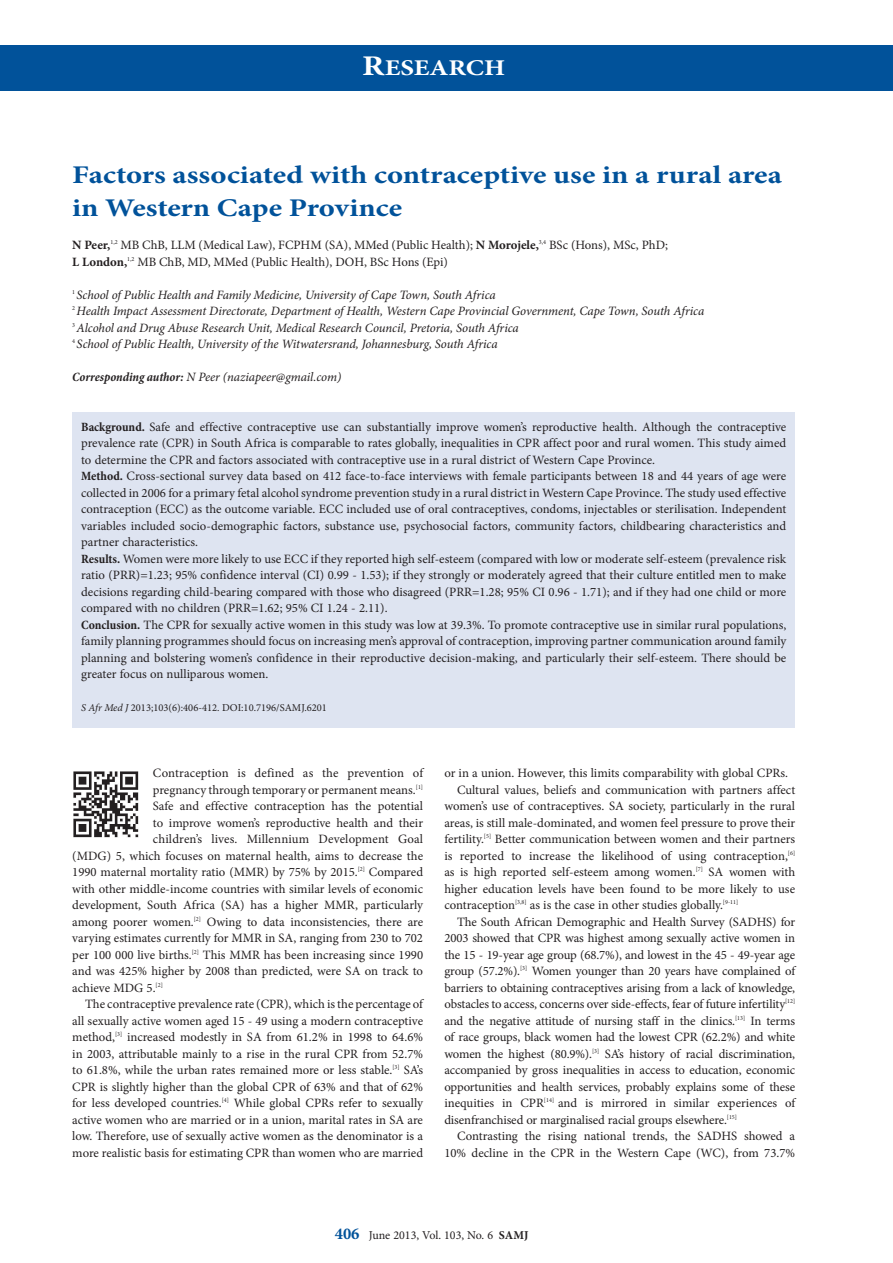
<style>
.page{position:relative;width:893px;height:1263px;background:#fff}
.page>*{position:absolute;margin:0;border:0;box-sizing:border-box;transform-origin:0 0}
.A_HEAD{font:700 25.5px/33px "Minion Pro";color:#01529a;scale:1.2 1}
.t1{font:700 22.5px "Minion Pro";color:#fff;scale:1.2 1}
.BODY_TEXT_1ST_PARAGR{font:12.75px/16.5px "Minion Pro";color:#231f20;text-align:justify}
.BODY_TEXT_INDENT{font:12.75px/16.5px "Minion Pro";letter-spacing:-.005em;color:#231f20;text-align:justify}
.AUTHORS_DETAILS{font:italic 12.75px "Minion Pro";letter-spacing:-.01em;color:#231f20}
.AUTHORS_NAME_UNDER_A{font:12.75px/16.5px "Minion Pro";color:#231f20}
.CORRESPONDING_AUTHOR{font:italic 12.75px "Minion Pro";letter-spacing:-.005em;color:#231f20}
.t2{font:12px "Minion Pro";color:#231f20}
.S_AFR_MED{font:10.5px "Minion Pro";color:#231f20}
.s1{font-size:28.5px}
.s2{font-weight:700}
.s3{font-weight:700;font-stretch:condensed}
.s4{font-style:italic}
.s5{font-weight:700;font-size:16.5px;color:#01529a}
</style>
<div class="page">
<div style="left:0;top:45px;width:893px;height:45px;background:#01529a"></div>
<div style="left:73px;top:412px;width:722px;height:316px;background:#dee4f1"></div>
<img style="left:73px;top:771px;width:66px;height:66px">
<h2 class="t1" style="left:362px;top:52px;width:121px"><span class="s1">R</span>ESEARCH</h2>
<h1 class="A_HEAD" style="left:72px;top:158px;width:593px">Factors associated with contraceptive use in a rural area in Western Cape Province</h1>
<p class="AUTHORS_NAME_UNDER_A" style="left:72px;top:237px;width:597px"><span class="s2">N Peer,</span><sup>1,2</sup> MB ChB, LLM (Medical Law), FCPHM (SA), MMed (Public Health); <span class="s2">N Morojele,</span><sup>3,4</sup> BSc (Hons), MSc, PhD;<br><span class="s2">L London,</span><sup>1,2</sup> MB ChB, MD, MMed (Public Health), DOH, BSc Hons (Epi)</p>
<p class="AUTHORS_DETAILS" style="left:72px;top:286px;width:425px"><sup>1</sup> School of Public Health and Family Medicine, University of Cape Town, South Africa</p>
<p class="AUTHORS_DETAILS" style="left:72px;top:302px;width:633px"><sup>2</sup> Health Impact Assessment Directorate, Department of Health, Western Cape Provincial Government, Cape Town, South Africa</p>
<p class="AUTHORS_DETAILS" style="left:72px;top:319px;width:448px"><sup>3</sup> Alcohol and Drug Abuse Research Unit, Medical Research Council, Pretoria, South Africa</p>
<p class="AUTHORS_DETAILS" style="left:72px;top:335px;width:427px"><sup>4</sup> School of Public Health, University of the Witwatersrand, Johannesburg, South Africa</p>
<p class="CORRESPONDING_AUTHOR" style="left:72px;top:368px;width:271px"><span class="s3">Corresponding author:</span> N Peer (naziapeer@gmail.com)</p>
<p class="BODY_TEXT_1ST_PARAGR" style="left:81px;top:418px;width:707px"><span class="s3">Background.</span> Safe and effective contraceptive use can substantially improve women’s reproductive health. Although the contraceptive prevalence rate (CPR) in South Africa is comparable to rates globally, inequalities in CPR affect poor and rural women. This study aimed to determine the CPR and factors associated with contraceptive use in a rural district of Western Cape Province.</p>
<p class="BODY_TEXT_1ST_PARAGR" style="left:81px;top:468px;width:707px"><span class="s3">Method.</span> Cross-sectional survey data based on 412 face-to-face interviews with female participants between 18 and 44 years of age were collected in 2006 for a primary fetal alcohol syndrome prevention study in a rural district in Western Cape Province. The study used effective contraception (ECC) as the outcome variable. ECC included use of oral contraceptives, condoms, injectables or sterilisation. Independent variables included socio-demographic factors, substance use, psychosocial factors, community factors, childbearing characteristics and partner characteristics.</p>
<p class="BODY_TEXT_1ST_PARAGR" style="left:81px;top:550px;width:707px"><span class="s3">Results.</span> Women were more likely to use ECC if they reported high self-esteem (compared with low or moderate self-esteem (prevalence risk ratio (PRR)=1.23; 95% confidence interval (CI) 0.99 - 1.53); if they strongly or moderately agreed that their culture entitled men to make decisions regarding child-bearing compared with those who disagreed (PRR=1.28; 95% CI 0.96 - 1.71); and if they had one child or more compared with no children (PRR=1.62; 95% CI 1.24 - 2.11).</p>
<p class="BODY_TEXT_1ST_PARAGR" style="left:81px;top:616px;width:707px"><span class="s3">Conclusion.</span> The CPR for sexually active women in this study was low at 39.3%. To promote contraceptive use in similar rural populations, family planning programmes should focus on increasing men’s approval of contraception, improving partner communication around family planning and bolstering women’s confidence in their reproductive decision-making, and particularly their self-esteem. There should be greater focus on nulliparous women.</p>
<p class="S_AFR_MED" style="left:81px;top:701px;width:247px"><span class="s4">S Afr Med J</span> 2013;103(6):406-412. DOI:10.7196/SAMJ.6201</p>
<p class="BODY_TEXT_1ST_PARAGR" style="left:153px;top:765px;width:272px">Contraception is defined as the prevention of</p>
<p class="BODY_TEXT_1ST_PARAGR" style="left:153px;top:781px;width:272px">pregnancy through temporary or permanent means.<sup>[1]</sup></p>
<p class="BODY_TEXT_1ST_PARAGR" style="left:153px;top:798px;width:272px">Safe and effective contraception has the potential</p>
<p class="BODY_TEXT_1ST_PARAGR" style="left:153px;top:814px;width:272px">to improve women’s reproductive health and their</p>
<p class="BODY_TEXT_1ST_PARAGR" style="left:153px;top:831px;width:272px">children’s lives. Millennium Development Goal</p>
<p class="BODY_TEXT_1ST_PARAGR" style="left:72px;top:847px;width:352px">(MDG) 5, which focuses on maternal health, aims to decrease the</p>
<p class="BODY_TEXT_1ST_PARAGR" style="left:72px;top:864px;width:352px">1990 maternal mortality ratio (MMR) by 75% by 2015.<sup>[2]</sup> Compared</p>
<p class="BODY_TEXT_1ST_PARAGR" style="left:72px;top:880px;width:352px">with other middle-income countries with similar levels of economic</p>
<p class="BODY_TEXT_1ST_PARAGR" style="left:72px;top:897px;width:352px">development, South Africa (SA) has a higher MMR, particularly</p>
<p class="BODY_TEXT_1ST_PARAGR" style="left:72px;top:913px;width:352px">among poorer women.<sup>[2]</sup> Owing to data inconsistencies, there are</p>
<p class="BODY_TEXT_1ST_PARAGR" style="left:72px;top:930px;width:352px">varying estimates currently for MMR in SA, ranging from 230 to 702</p>
<p class="BODY_TEXT_1ST_PARAGR" style="left:72px;top:946px;width:352px">per 100 000 live births.<sup>[2]</sup> This MMR has been increasing since 1990</p>
<p class="BODY_TEXT_1ST_PARAGR" style="left:72px;top:963px;width:352px">and was 425% higher by 2008 than predicted, were SA on track to</p>
<p class="BODY_TEXT_1ST_PARAGR" style="left:72px;top:979px;width:92px">achieve MDG 5.<sup>[2]</sup></p>
<p class="BODY_TEXT_INDENT" style="left:72px;top:996px;width:352px;text-indent:13px">The contraceptive prevalence rate (CPR), which is the percentage of all sexually active women aged 15 - 49 using a modern contraceptive method,<sup>[3]</sup> increased modestly in SA from 61.2% in 1998 to 64.6% in 2003, attributable mainly to a rise in the rural CPR from 52.7% to 61.8%, while the urban rates remained more or less stable.<sup>[3]</sup> SA’s CPR is slightly higher than the global CPR of 63% and that of 62% for less developed countries.<sup>[4]</sup> While global CPRs refer to sexually active women who are married or in a union, marital rates in SA are low. Therefore, use of sexually active women as the denominator is a more realistic basis for estimating CPR than women who are married</p>
<p class="BODY_TEXT_INDENT" style="left:444px;top:765px;width:345px">or in a union. However, this limits comparability with global CPRs.</p>
<p class="BODY_TEXT_INDENT" style="left:444px;top:781px;width:352px;text-indent:13px">Cultural values, beliefs and communication with partners affect women’s use of contraceptives. SA society, particularly in the rural areas, is still male-dominated, and women feel pressure to prove their fertility.<sup>[5]</sup> Better communication between women and their partners is reported to increase the likelihood of using contraception,<sup>[6] </sup>as is high reported self-esteem among women.<sup>[7]</sup> SA women with higher education levels have been found to be more likely to use contraception<sup>[3,8]</sup> as is the case in other studies globally.<sup>[9-11]</sup></p>
<p class="BODY_TEXT_INDENT" style="left:444px;top:913px;width:352px;text-indent:13px">The South African Demographic and Health Survey (SADHS) for 2003 showed that CPR was highest among sexually active women in the 15 - 19-year age group (68.7%), and lowest in the 45 - 49-year age group (57.2%).<sup>[3]</sup> Women younger than 20 years have complained of barriers to obtaining contraceptives arising from a lack of knowledge, obstacles to access, concerns over side-effects, fear of future infertility<sup>[12] </sup>and the negative attitude of nursing staff in the clinics.<sup>[13]</sup> In terms of race groups, black women had the lowest CPR (62.2%) and white women the highest (80.9%).<sup>[3]</sup> SA’s history of racial discrimination, accompanied by gross inequalities in access to education, economic opportunities and health services, probably explains some of these inequities in CPR<sup>[14]</sup> and is mirrored in similar experiences of disenfranchised or marginalised racial groups elsewhere.<sup>[15]</sup></p>
<p class="BODY_TEXT_INDENT" style="left:444px;top:1128px;width:352px;text-align:right">Contrasting the rising national trends, the SADHS showed a<br>10% decline in the CPR in the Western Cape (WC), from 73.7%</p>
<p class="t2" style="left:335px;top:1227px;width:195px"><span class="s5">406</span> June 2013, Vol. 103, No. 6 <span class="s2">SAMJ</span></p>
</div>
